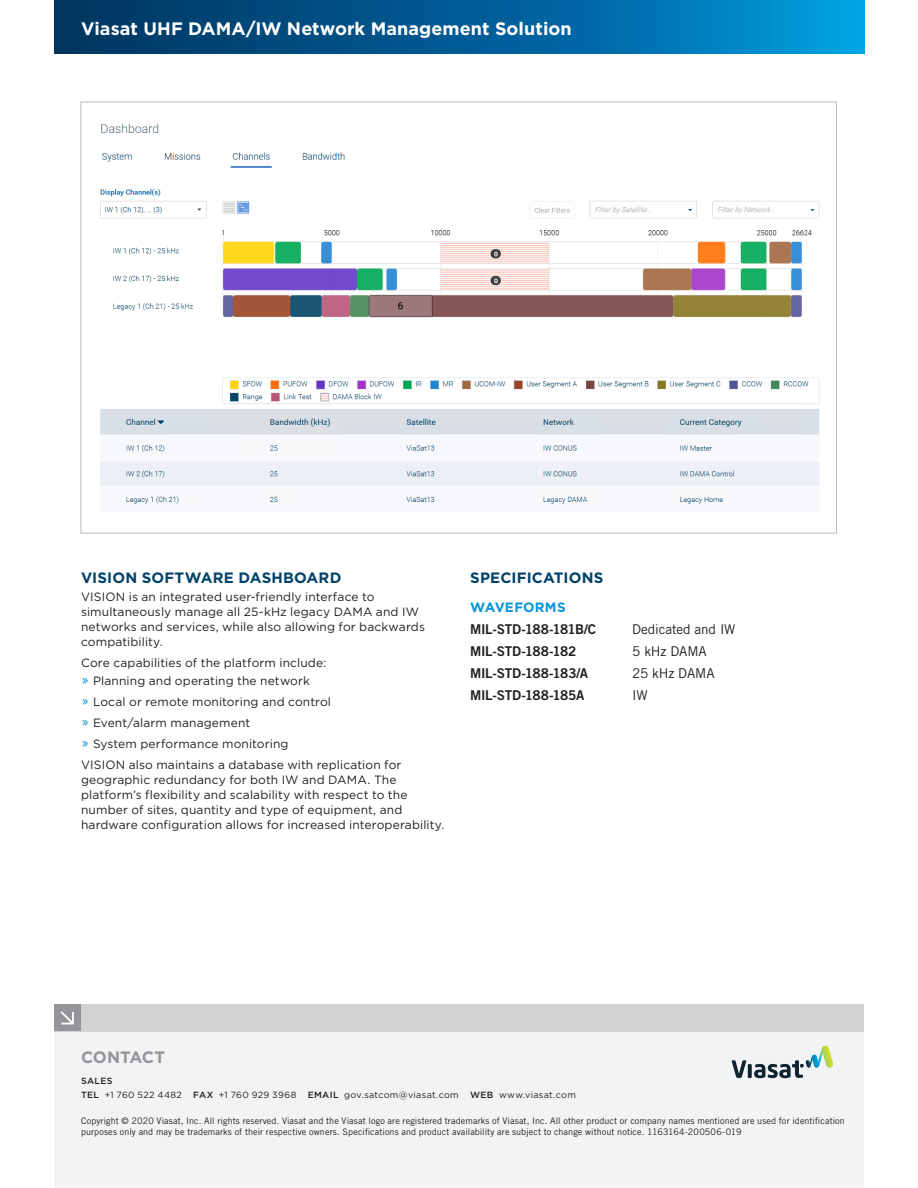
<style>
.page{position:relative;width:918px;height:1188px;background:#fff}
.page>*{position:absolute;margin:0;border:0;box-sizing:border-box;transform-origin:0 0}
.Header_2__Left{font:700 18px "Gotham";letter-spacing:.005em;color:#fff}
.Specifications__Cate{font:700 16.5px "Gotham";letter-spacing:-.01em;color:#939598}
.Specifications__Head{font:700 15px "Gotham";letter-spacing:.01em;color:#004269}
.SS1__Leading__Defaul{font:13.5px "Trade Gothic LT Std Bd 2";letter-spacing:-.025em;color:#231f20}
.SS1__Leading__Defaul-2{font:13.5px "Trade Gothic LT Std";letter-spacing:-.015em;color:#231f20}
.Specifications__Cate-2{font:700 13.5px "Gotham";letter-spacing:.015em;color:#0696d7}
.Body_Copy_3__Text{font:12px/15px "Gotham";letter-spacing:.01em;color:#231f20}
.Body_Copy_3__Text_Be{font:12px "Gotham";letter-spacing:.01em;color:#231f20}
.Copyright{font:9px/11.2px "Trade Gothic LT Std";letter-spacing:.01em;color:#231f20}
.Phone_Fax_Email_Web{font:9px "Gotham";letter-spacing:.035em;color:#231f20}
.Labels{font:500 9px "Gotham";letter-spacing:.035em;color:#231f20}
.s1{font-family:"Trade Gothic LT Std";font-size:16.5px;color:#0696d7}
.s2{font-weight:500}
</style>
<div class="page">
<svg style="left:54px;top:0;width:810px;height:54px;background:#006098"></svg>
<div style="left:54px;top:1004px;width:810px;height:184px;background:#f2f3f4"></div>
<div style="left:54px;top:1004px;width:810px;height:27px;background:#d1d2d4"></div>
<div style="left:54px;top:1004px;width:27px;height:27px;background:#939598"></div>
<svg style="left:60px;top:1011px;width:14px;height:13px"></svg>
<svg style="left:732px;top:1046px;width:102px;height:32px"></svg>
<img style="left:100px;top:123px;width:720px;height:381px">
<p class="Header_2__Left" style="left:81px;top:17px;width:492px">Viasat UHF DAMA/IW Network Management Solution</p>
<p class="Specifications__Head" style="left:81px;top:568px;width:262px">VISION SOFTWARE DASHBOARD</p>
<p class="Body_Copy_3__Text" style="left:81px;top:589px;width:345px">VISION is an integrated user-friendly interface to simultaneously manage all 25-kHz legacy DAMA and IW networks and services, while also allowing for backwards compatibility.</p>
<p class="Body_Copy_3__Text_Be" style="left:81px;top:656px;width:247px">Core capabilities of the platform include:</p>
<p class="Body_Copy_3__Text" style="left:81px;top:673px;width:230px"><span class="s1">»</span> Planning and operating the network</p>
<p class="Body_Copy_3__Text" style="left:81px;top:694px;width:252px"><span class="s1">»</span> Local or remote monitoring and control</p>
<p class="Body_Copy_3__Text" style="left:81px;top:715px;width:171px"><span class="s1">»</span> Event/alarm management</p>
<p class="Body_Copy_3__Text" style="left:81px;top:736px;width:209px"><span class="s1">»</span> System performance monitoring</p>
<p class="Body_Copy_3__Text" style="left:81px;top:757px;width:365px">VISION also maintains a database with replication for geographic redundancy for both IW and DAMA. The platform’s flexibility and scalability with respect to the number of sites, quantity and type of equipment, and hardware configuration allows for increased interoperability.</p>
<p class="Specifications__Head" style="left:470px;top:568px;width:135px">SPECIFICATIONS</p>
<p class="Specifications__Cate-2" style="left:470px;top:598px;width:97px">WAVEFORMS</p>
<p class="SS1__Leading__Defaul" style="left:470px;top:621px;width:127px">MIL-STD-188-181B/C</p>
<p class="SS1__Leading__Defaul-2" style="left:632px;top:621px;width:105px">Dedicated and IW</p>
<p class="SS1__Leading__Defaul" style="left:470px;top:643px;width:108px">MIL-STD-188-182</p>
<p class="SS1__Leading__Defaul-2" style="left:632px;top:643px;width:76px">5 kHz DAMA</p>
<p class="SS1__Leading__Defaul" style="left:470px;top:665px;width:119px">MIL-STD-188-183/A</p>
<p class="SS1__Leading__Defaul-2" style="left:632px;top:665px;width:84px">25 kHz DAMA</p>
<p class="SS1__Leading__Defaul" style="left:470px;top:686px;width:116px">MIL-STD-188-185A</p>
<p class="SS1__Leading__Defaul-2" style="left:632px;top:687px;width:17px">IW</p>
<p class="Specifications__Cate" style="left:81px;top:1046px;width:86px">CONTACT</p>
<p class="Labels" style="left:81px;top:1075px;width:33px">SALES</p>
<p class="Phone_Fax_Email_Web" style="left:81px;top:1089px;width:496px"><span class="s2">TEL</span> +1 760 522 4482 <span class="s2">FAX</span> +1 760 929 3968 <span class="s2">EMAIL</span> gov.satcom@viasat.com <span class="s2">WEB</span> www.viasat.com</p>
<p class="Copyright" style="left:81px;top:1115px;width:765px">Copyright © 2020 Viasat, Inc. All rights reserved. Viasat and the Viasat logo are registered trademarks of Viasat, Inc. All other product or company names mentioned are used for identification purposes only and may be trademarks of their respective owners. Specifications and product availability are subject to change without notice. 1163164-200506-019</p>
</div>
